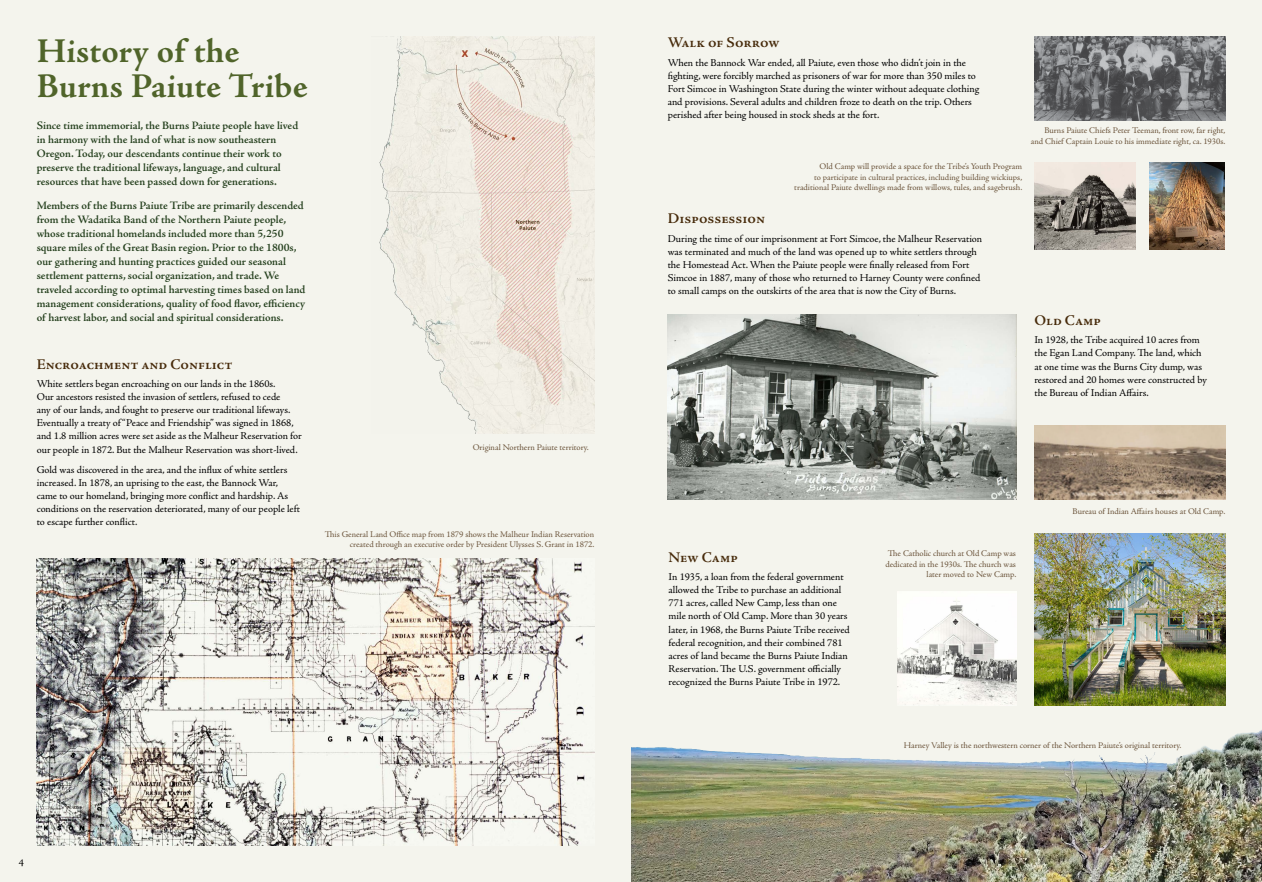
<style>
.page{position:relative;width:1262px;height:882px;background:#f4f4ed}
.page>*{position:absolute;margin:0;border:0;box-sizing:border-box;transform-origin:0 0}
.biggums{font:700 35px/35px "Adobe Jenson Pro";letter-spacing:.005em;color:#50642a}
.Heading_2{font:600 14.88px "Adobe Jenson Pro";color:#472b0b}
.intro_paras{font:600 11.38px/14px "Adobe Jenson Pro";color:#25401e}
.t1{font:10.5px/13.1px "Adobe Jenson Pro";letter-spacing:-.005em;color:#000}
.t2{font:10.5px "Adobe Jenson Pro";color:#fff}
.t3{font:8.75px/10.5px "Adobe Jenson Pro";letter-spacing:-.005em;color:#6c553c;text-align:right}
</style>
<div class="page">
<img style="left:631px;top:730px;width:631px;height:152px">
<img style="left:897px;top:591px;width:119px;height:115px">
<img style="left:379px;top:37px;width:215px;height:396px">
<img style="left:37px;top:559px;width:557px;height:286px">
<img style="left:1034px;top:37px;width:191px;height:83px">
<img style="left:1034px;top:533px;width:191px;height:173px">
<img style="left:1034px;top:426px;width:191px;height:74px">
<img style="left:668px;top:314px;width:348px;height:186px">
<img style="left:1149px;top:163px;width:75px;height:86px">
<img style="left:1034px;top:163px;width:102px;height:86px">
<p class="biggums" style="left:37px;top:34px;width:273px">History of the<br>Burns Paiute Tribe</p>
<p class="intro_paras" style="left:37px;top:118px;width:263px">Since time immemorial, the Burns Paiute people have lived in harmony with the land of what is now southeastern Oregon. Today, our descendants continue their work to preserve the traditional lifeways, language, and cultural resources that have been passed down for generations.</p>
<p class="intro_paras" style="left:37px;top:199px;width:270px">Members of the Burns Paiute Tribe are primarily descended from the Wadatika Band of the Northern Paiute people, whose traditional homelands included more than 5,250 square miles of the Great Basin region. Prior to the 1800s, our gathering and hunting practices guided our seasonal settlement patterns, social organization, and trade. We traveled according to optimal harvesting times based on land management considerations, quality of food flavor, efficiency of harvest labor, and social and spiritual considerations.</p>
<p class="Heading_2" style="left:37px;top:355px;width:197px">Encroachment and Conflict</p>
<p class="t1" style="left:37px;top:377px;width:267px">White settlers began encroaching on our lands in the 1860s.<br>Our ancestors resisted the invasion of settlers, refused to cede<br>any of our lands, and fought to preserve our traditional lifeways.<br>Eventually a treaty of “Peace and Friendship” was signed in 1868, and 1.8 million acres were set aside as the Malheur Reservation for our people in 1872. But the Malheur Reservation was short-lived.</p>
<p class="t1" style="left:37px;top:463px;width:265px">Gold was discovered in the area, and the influx of white settlers increased. In 1878, an uprising to the east, the Bannock War, came to our homeland, bringing more conflict and hardship. As conditions on the reservation deteriorated, many of our people left to escape further conflict.</p>
<p class="t3" style="left:473px;top:442px;width:118px">Original Northern Paiute territory.</p>
<p class="t3" style="left:325px;top:529px;width:271px">This General Land Office map from 1879 shows the Malheur Indian Reservation created through an executive order by President Ulysses S. Grant in 1872.</p>
<p class="Heading_2" style="left:668px;top:34px;width:113px">Walk of Sorrow</p>
<p class="t1" style="left:668px;top:56px;width:313px">When the Bannock War ended, all Paiute, even those who didn’t join in the fighting, were forcibly marched as prisoners of war for more than 350 miles to Fort Simcoe in Washington State during the winter without adequate clothing and provisions. Several adults and children froze to death on the trip. Others perished after being housed in stock sheds at the fort.</p>
<p class="t3" style="left:794px;top:161px;width:229px">Old Camp will provide a space for the Tribe’s Youth Program<br>to participate in cultural practices, including building wickiups, traditional Paiute dwellings made from willows, tules, and sagebrush.</p>
<p class="Heading_2" style="left:668px;top:210px;width:99px">Dispossession</p>
<p class="t1" style="left:668px;top:232px;width:316px">During the time of our imprisonment at Fort Simcoe, the Malheur Reservation was terminated and much of the land was opened up to white settlers through the Homestead Act. When the Paiute people were finally released from Fort Simcoe in 1887, many of those who returned to Harney County were confined to small camps on the outskirts of the area that is now the City of Burns.</p>
<p class="t3" style="left:1031px;top:126px;width:196px">Burns Paiute Chiefs Peter Teeman, front row, far right, and Chief Captain Louie to his immediate right, ca. 1930s.</p>
<p class="Heading_2" style="left:1034px;top:312px;width:68px">Old Camp</p>
<p class="t1" style="left:1034px;top:334px;width:174px">In 1928, the Tribe acquired 10 acres from the Egan Land Company. The land, which at one time was the Burns City dump, was restored and 20 homes were constructed by the Bureau of Indian Affairs.</p>
<p class="Heading_2" style="left:668px;top:549px;width:71px">New Camp</p>
<p class="t1" style="left:668px;top:570px;width:183px">In 1935, a loan from the federal government allowed the Tribe to purchase an additional 771 acres, called New Camp, less than one mile north of Old Camp. More than 30 years later, in 1968, the Burns Paiute Tribe received federal recognition, and their combined 781 acres of land became the Burns Paiute Indian Reservation. The U.S. government officially recognized the Burns Paiute Tribe in 1972.</p>
<p class="t3" style="left:885px;top:548px;width:132px">The Catholic church at Old Camp was dedicated in the 1930s. The church was later moved to New Camp.</p>
<p class="t3" style="left:1072px;top:506px;width:154px">Bureau of Indian Affairs houses at Old Camp.</p>
<p class="t3" style="left:904px;top:740px;width:279px">Harney Valley is the northwestern corner of the Northern Paiute’s original territory.</p>
<p class="t1" style="left:19px;top:857px;width:7px">4</p>
<p class="t2" style="left:1237px;top:857px;width:7px">5</p>
</div>
